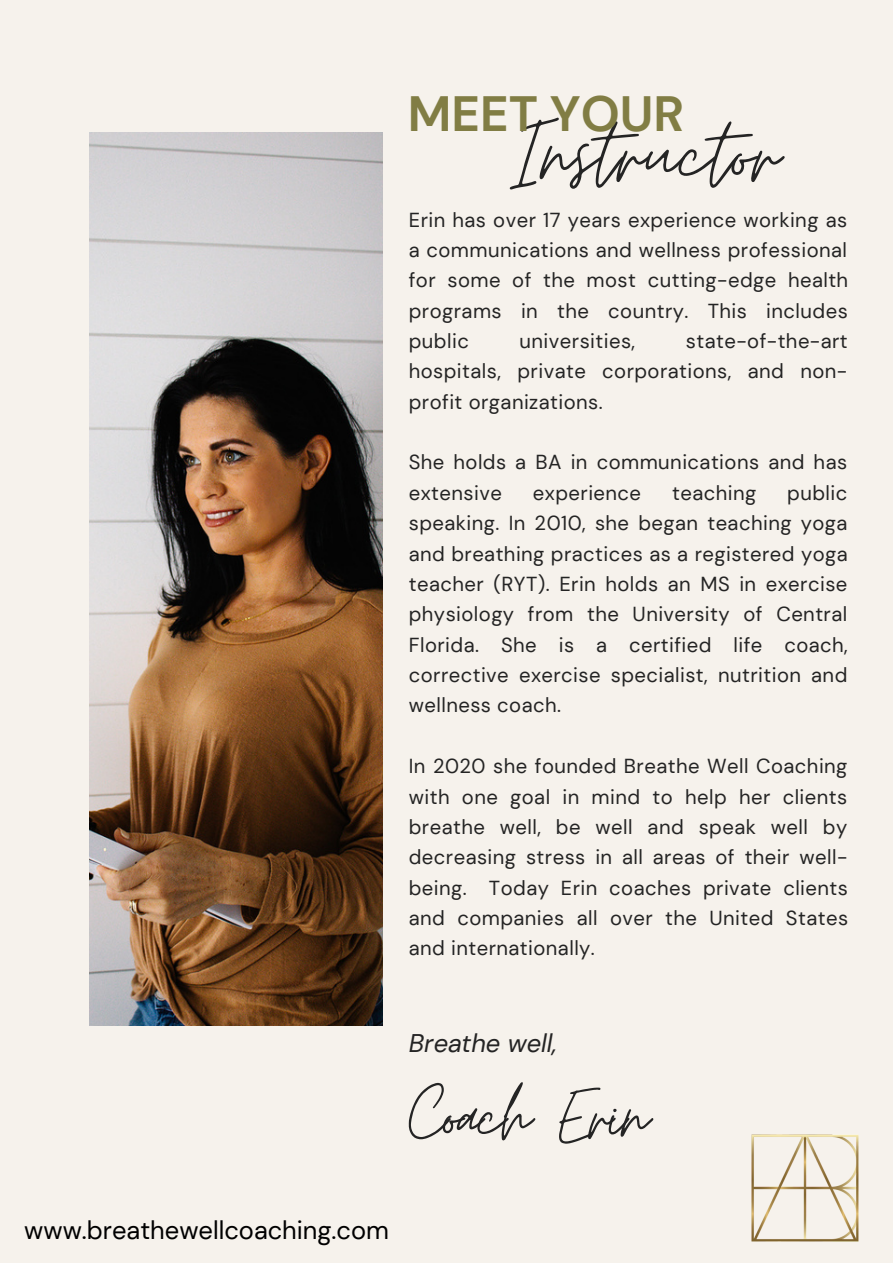
<style>
.page{position:relative;width:893px;height:1264px;background:#fff}
.page>*{position:absolute;margin:0;border:0;box-sizing:border-box;transform-origin:0 0}
.t1{font:106.35px "Moon Time";color:#242424}
.t2{font:87.75px "Moon Time";letter-spacing:-.03em;color:#242424}
.t3{font:700 49.5px "DM Sans";color:#817d44}
.t4{font:25.5px "DM Sans";color:#000}
.t5{font:italic 25.5px "DM Sans";color:#242424}
.t6{font:20.25px/30.3px "DM Sans";letter-spacing:.02em;color:#242424;text-align:justify}
</style>
<div class="page">
<div style="left:0;top:0;width:892px;height:1262px;background:#f6f2ec"></div>
<img style="left:89px;top:132px;width:294px;height:893px">
<img style="left:751px;top:1134px;width:108px;height:108px">
<h3 class="t3" style="left:408px;top:82px;width:278px">MEET YOUR</h3>
<h1 class="t1" style="left:510px;top:90px;width:271px">Instructor</h1>
<p class="t6" style="left:409px;top:204px;width:441px">Erin has over 17 years experience working as a communications and wellness professional for some of the most cutting-edge health programs in the country. This includes public</p>
<p class="t6" style="left:409px;top:326px;width:440px;text-indent:277px">state-of-the-art hospitals, private corporations, and non&shy;profit organizations.</p>
<p class="t6" style="left:519px;top:326px;width:117px">universities,</p>
<p class="t6" style="left:409px;top:447px;width:440px">She holds a BA in communications and has extensive</p>
<p class="t6" style="left:409px;top:478px;width:440px;text-indent:378px">public speaking. In 2010, she began teaching yoga and breathing practices as a registered yoga teacher (RYT). Erin holds an MS in exercise physiology from the University of Central Florida. She is a certified life coach, corrective exercise specialist, nutrition and wellness coach.</p>
<p class="t6" style="left:533px;top:478px;width:110px">experience</p>
<p class="t6" style="left:672px;top:478px;width:86px">teaching</p>
<p class="t6" style="left:409px;top:751px;width:441px">In 2020 she founded Breathe Well Coaching with one goal in mind to help her clients breathe well, be well and speak well by decreasing stress in all areas of their well&shy;being. Today Erin coaches private clients and companies all over the United States and internationally.</p>
<p class="t5" style="left:409px;top:1026px;width:150px">Breathe well,</p>
<h2 class="t2" style="left:409px;top:1062px;width:242px">Coach Erin</h2>
<p class="t4" style="left:24px;top:1213px;width:366px">www.breathewellcoaching.com</p>
</div>
